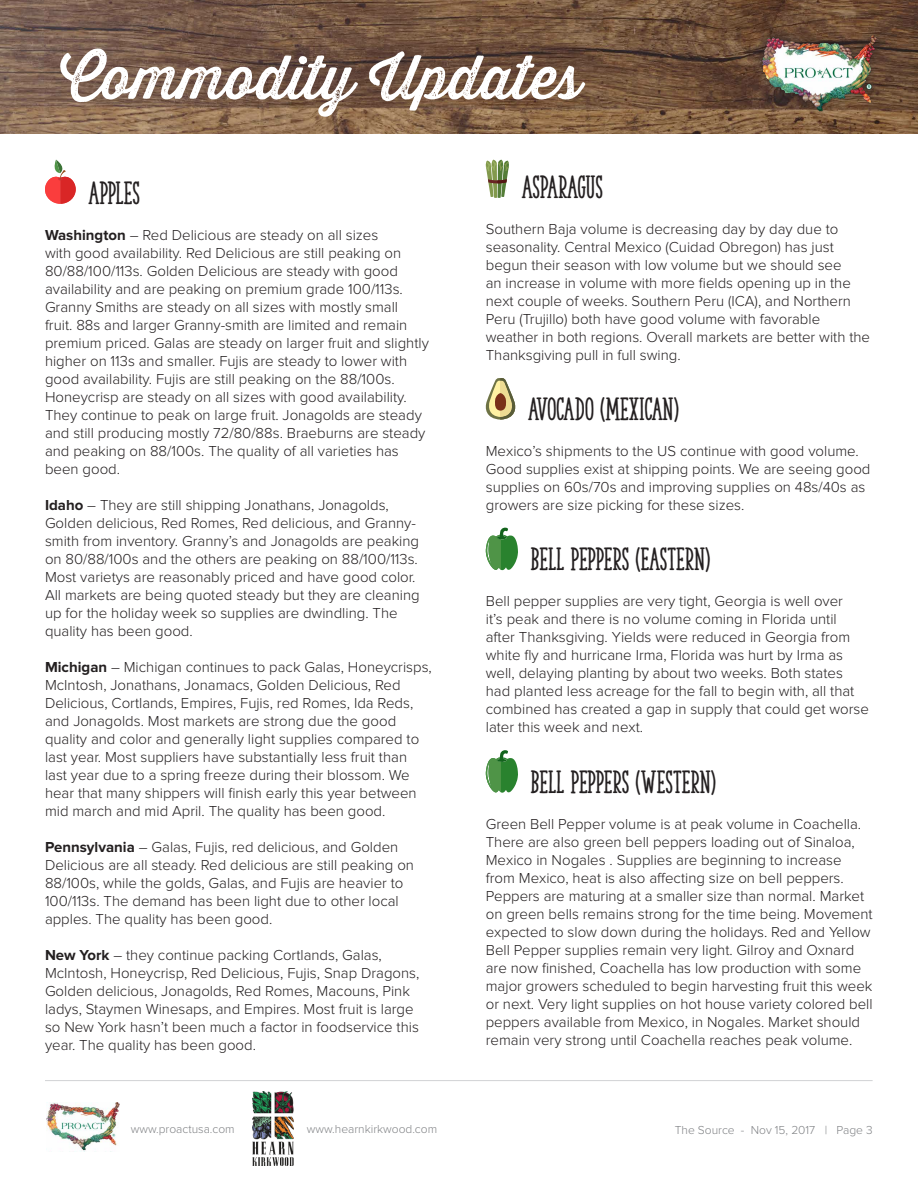
<style>
.page{position:relative;width:918px;height:1188px;background:#fff}
.page>*{position:absolute;margin:0;border:0;box-sizing:border-box;transform-origin:0 0}
.t1{font:60px "Thirsty Rough Reg One";color:#fff}
.t2{font:30px "The Serif Hand Extrablack";color:#231f20}
.t3{font:700 27px "Proxima Nova";color:#fff}
.t4{font:300 15px/18px "Proxima Nova";color:#231f20}
.t5{font:300 12px "Proxima Nova";color:#808285}
.s1{font-weight:700}
</style>
<div class="page">
<hr style="left:45px;top:1080px;width:828px;height:1px;background:#d1d2d4">
<img style="left:0;top:0;width:918px;height:134px">
<div style="left:752px;top:25px;width:133px;height:94px;background:#231f20;opacity:.6"></div>
<img style="left:761px;top:36px;width:115px;height:76px">
<img style="left:46px;top:1102px;width:74px;height:49px">
<img style="left:252px;top:1091px;width:41px;height:75px">
<svg style="left:45px;top:160px;width:31px;height:44px"></svg>
<svg style="left:486px;top:160px;width:23px;height:38px"></svg>
<svg style="left:485px;top:378px;width:31px;height:42px"></svg>
<svg style="left:486px;top:528px;width:32px;height:42px"></svg>
<svg style="left:486px;top:750px;width:32px;height:43px"></svg>
<h1 class="t1" style="left:60px;top:33px;width:523px">Commodity Updates</h1>
<h3 class="t3" style="left:217px;top:80px;width:158px">Nov 15, 2017</h3>
<h2 class="t2" style="left:89px;top:175px;width:53px">APPLES</h2>
<p class="t4" style="left:45px;top:226px;width:385px"><span class="s1">Washington</span> – Red Delicious are steady on all sizes<br>with good availability. Red Delicious are still peaking on 80/88/100/113s. Golden Delicious are steady with good availability and are peaking on premium grade 100/113s.<br>Granny Smiths are steady on all sizes with mostly small fruit. 88s and larger Granny-smith are limited and remain premium priced. Galas are steady on larger fruit and slightly higher on 113s and smaller. Fujis are steady to lower with good availability. Fujis are still peaking on the 88/100s.<br>Honeycrisp are steady on all sizes with good availability.<br>They continue to peak on large fruit. Jonagolds are steady and still producing mostly 72/80/88s. Braeburns are steady and peaking on 88/100s. The quality of all varieties has been good.</p>
<p class="t4" style="left:45px;top:496px;width:376px"><span class="s1">Idaho</span> – They are still shipping Jonathans, Jonagolds, Golden delicious, Red Romes, Red delicious, and Granny&shy;smith from inventory. Granny’s and Jonagolds are peaking on 80/88/100s and the others are peaking on 88/100/113s.<br>Most varietys are reasonably priced and have good color.<br>All markets are being quoted steady but they are cleaning up for the holiday week so supplies are dwindling. The quality has been good.</p>
<p class="t4" style="left:45px;top:658px;width:388px"><span class="s1">Michigan</span> – Michigan continues to pack Galas, Honeycrisps, McIntosh, Jonathans, Jonamacs, Golden Delicious, Red Delicious, Cortlands, Empires, Fujis, red Romes, Ida Reds, and Jonagolds. Most markets are strong due the good quality and color and generally light supplies compared to last year. Most suppliers have substantially less fruit than last year due to a spring freeze during their blossom. We hear that many shippers will finish early this year between mid march and mid April. The quality has been good.</p>
<p class="t4" style="left:45px;top:838px;width:371px"><span class="s1">Pennsylvania</span> – Galas, Fujis, red delicious, and Golden Delicious are all steady. Red delicious are still peaking on 88/100s, while the golds, Galas, and Fujis are heavier to 100/113s. The demand has been light due to other local apples. The quality has been good.</p>
<p class="t4" style="left:45px;top:946px;width:376px"><span class="s1">New York</span> – they continue packing Cortlands, Galas, McIntosh, Honeycrisp, Red Delicious, Fujis, Snap Dragons, Golden delicious, Jonagolds, Red Romes, Macouns, Pink ladys, Staymen Winesaps, and Empires. Most fruit is large so New York hasn’t been much a factor in foodservice this year. The quality has been good.</p>
<p class="t5" style="left:131px;top:1124px;width:105px">www.proactusa.com</p>
<p class="t5" style="left:307px;top:1124px;width:132px">www.hearnkirkwood.com</p>
<h2 class="t2" style="left:522px;top:169px;width:83px">ASPARAGUS</h2>
<p class="t4" style="left:486px;top:221px;width:386px">Southern Baja volume is decreasing day by day due to seasonality. Central Mexico (Cuidad Obregon) has just begun their season with low volume but we should see<br>an increase in volume with more fields opening up in the next couple of weeks. Southern Peru (ICA), and Northern Peru (Trujillo) both have good volume with favorable weather in both regions. Overall markets are better with the Thanksgiving pull in full swing.</p>
<h2 class="t2" style="left:528px;top:391px;width:152px">AVOCADO (MEXICAN)</h2>
<p class="t4" style="left:486px;top:442px;width:386px">Mexico’s shipments to the US continue with good volume.<br>Good supplies exist at shipping points. We are seeing good supplies on 60s/70s and improving supplies on 48s/40s as growers are size picking for these sizes.</p>
<h2 class="t2" style="left:531px;top:541px;width:181px">BELL PEPPERS (EASTERN)</h2>
<p class="t4" style="left:486px;top:593px;width:385px">Bell pepper supplies are very tight, Georgia is well over<br>it’s peak and there is no volume coming in Florida until after Thanksgiving. Yields were reduced in Georgia from white fly and hurricane Irma, Florida was hurt by Irma as well, delaying planting by about two weeks. Both states had planted less acreage for the fall to begin with, all that combined has created a gap in supply that could get worse later this week and next.</p>
<h2 class="t2" style="left:531px;top:764px;width:187px">BELL PEPPERS (WESTERN)</h2>
<p class="t4" style="left:486px;top:815px;width:388px">Green Bell Pepper volume is at peak volume in Coachella.<br>There are also green bell peppers loading out of Sinaloa, Mexico in Nogales . Supplies are beginning to increase from Mexico, heat is also affecting size on bell peppers.<br>Peppers are maturing at a smaller size than normal. Market on green bells remains strong for the time being. Movement expected to slow down during the holidays. Red and Yellow Bell Pepper supplies remain very light. Gilroy and Oxnard are now finished, Coachella has low production with some major growers scheduled to begin harvesting fruit this week or next. Very light supplies on hot house variety colored bell peppers available from Mexico, in Nogales. Market should remain very strong until Coachella reaches peak volume.</p>
<p class="t5" style="left:675px;top:1124px;width:199px">The Source - Nov 15, 2017 | Page 3</p>
</div>
